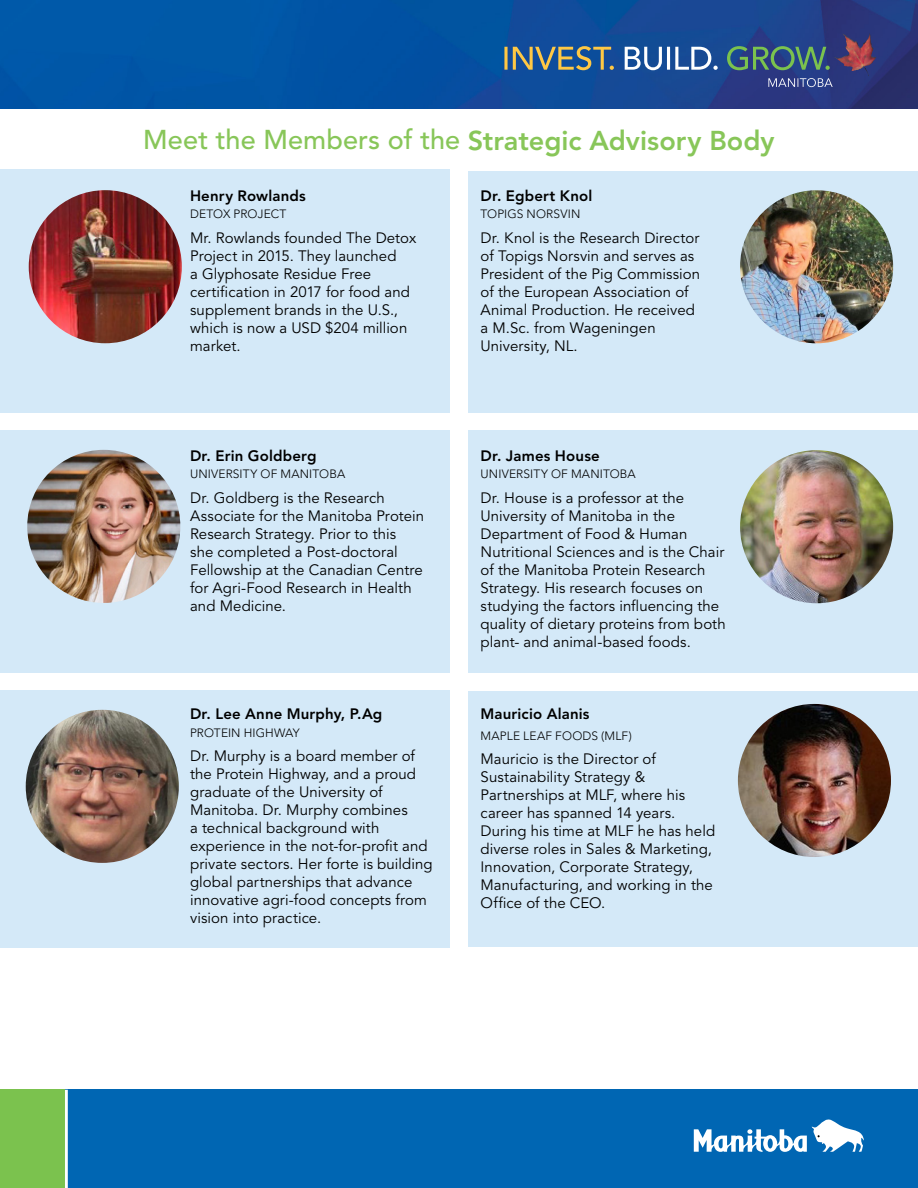
<style>
.page{position:relative;width:918px;height:1188px;background:#fff}
.page>*{position:absolute;margin:0;border:0;box-sizing:border-box;transform-origin:0 0}
.t1{font:800 27px "Avenir LT Std";color:#88c659}
.t2{font:15px/18px "Avenir LT Std";letter-spacing:.005em;color:#000}
.t3{font:800 15px "Avenir LT Std";letter-spacing:.01em;color:#000}
.t4{font:300 12px "Avenir LT Std";letter-spacing:.01em;color:#000}
.s1{font-weight:500}
</style>
<div class="page">
<div style="left:0;top:170px;width:450px;height:243px;background:#d4e9f8"></div>
<hr style="left:917px;top:0;width:1px;height:109px;background:#005bab">
<img style="left:660px;top:0;width:258px;height:38px">
<img style="left:0;top:0;width:660px;height:109px">
<img style="left:659px;top:38px;width:259px;height:70px">
<img style="left:834px;top:33px;width:42px;height:43px">
<svg style="left:768px;top:78px;width:65px;height:9px"></svg>
<svg style="left:727px;top:46px;width:103px;height:24px;background:#436b73"></svg>
<svg style="left:625px;top:47px;width:93px;height:23px"></svg>
<svg style="left:504px;top:46px;width:110px;height:24px;background:#5f757d"></svg>
<div style="left:44px;top:1090px;width:874px;height:98px;background:#0066b3"></div>
<div style="left:0;top:1090px;width:65px;height:98px;background:#7bc24e"></div>
<hr style="left:65px;top:1090px;width:3px;height:98px;background:#fff">
<svg style="left:694px;top:1119px;width:170px;height:33px"></svg>
<img style="left:29px;top:190px;width:153px;height:153px;border-radius:77px">
<div style="left:0;top:430px;width:450px;height:243px;background:#d4e9f8"></div>
<img style="left:27px;top:450px;width:153px;height:153px;border-radius:77px">
<div style="left:0;top:690px;width:450px;height:257px;background:#d4e9f8"></div>
<img style="left:26px;top:710px;width:153px;height:153px;border-radius:77px">
<div style="left:468px;top:171px;width:450px;height:242px;background:#d4e9f8"></div>
<img style="left:740px;top:190px;width:153px;height:153px;border-radius:77px">
<div style="left:468px;top:430px;width:450px;height:243px;background:#d4e9f8"></div>
<img style="left:740px;top:450px;width:153px;height:153px;border-radius:77px">
<div style="left:468px;top:691px;width:450px;height:256px;background:#d4e9f8"></div>
<img style="left:738px;top:704px;width:153px;height:153px;border-radius:77px">
<h1 class="t1" style="left:143px;top:124px;width:633px"><span class="s1">Meet the Members of the</span> Strategic Advisory Body</h1>
<h2 class="t3" style="left:190px;top:187px;width:117px">Henry Rowlands</h2>
<p class="t4" style="left:190px;top:207px;width:98px">DETOX PROJECT</p>
<p class="t2" style="left:190px;top:229px;width:228px">Mr. Rowlands founded The Detox<br>Project in 2015. They launched<br>a Glyphosate Residue Free certification in 2017 for food and supplement brands in the U.S., which is now a USD $204 million market.</p>
<h2 class="t3" style="left:481px;top:187px;width:113px">Dr. Egbert Knol</h2>
<p class="t4" style="left:481px;top:207px;width:101px">TOPIGS NORSVIN</p>
<p class="t2" style="left:481px;top:229px;width:221px">Dr. Knol is the Research Director of Topigs Norsvin and serves as<br>President of the Pig Commission of the European Association of<br>Animal Production. He received a M.Sc. from Wageningen<br>University, NL.</p>
<h2 class="t3" style="left:190px;top:447px;width:128px">Dr. Erin Goldberg</h2>
<p class="t4" style="left:190px;top:467px;width:157px">UNIVERSITY OF MANITOBA</p>
<p class="t2" style="left:190px;top:489px;width:236px">Dr. Goldberg is the Research<br>Associate for the Manitoba Protein<br>Research Strategy. Prior to this<br>she completed a Post-doctoral<br>Fellowship at the Canadian Centre for Agri-Food Research in Health and Medicine.</p>
<h2 class="t3" style="left:190px;top:705px;width:194px">Dr. Lee Anne Murphy, P.Ag</h2>
<p class="t4" style="left:190px;top:725px;width:111px">PROTEIN HIGHWAY</p>
<p class="t2" style="left:190px;top:748px;width:244px">Dr. Murphy is a board member of the Protein Highway, and a proud graduate of the University of<br>Manitoba. Dr. Murphy combines<br>a technical background with experience in the not-for-profit and private sectors. Her forte is building global partnerships that advance innovative agri-food concepts from vision into practice.</p>
<h2 class="t3" style="left:481px;top:447px;width:121px">Dr. James House</h2>
<p class="t4" style="left:481px;top:467px;width:157px">UNIVERSITY OF MANITOBA</p>
<p class="t2" style="left:481px;top:489px;width:247px">Dr. House is a professor at the University of Manitoba in the Department of Food &amp; Human Nutritional Sciences and is the Chair of the Manitoba Protein Research Strategy. His research focuses on studying the factors influencing the quality of dietary proteins from both plant- and animal-based foods.</p>
<h2 class="t3" style="left:481px;top:705px;width:111px">Mauricio Alanis</h2>
<p class="t4" style="left:481px;top:728px;width:153px">MAPLE LEAF FOODS (MLF)</p>
<p class="t2" style="left:481px;top:751px;width:236px">Mauricio is the Director of<br>Sustainability Strategy &amp;<br>Partnerships at MLF, where his career has spanned 14 years.<br>During his time at MLF he has held diverse roles in Sales &amp; Marketing,<br>Innovation, Corporate Strategy,<br>Manufacturing, and working in the<br>Office of the CEO.</p>
</div>
